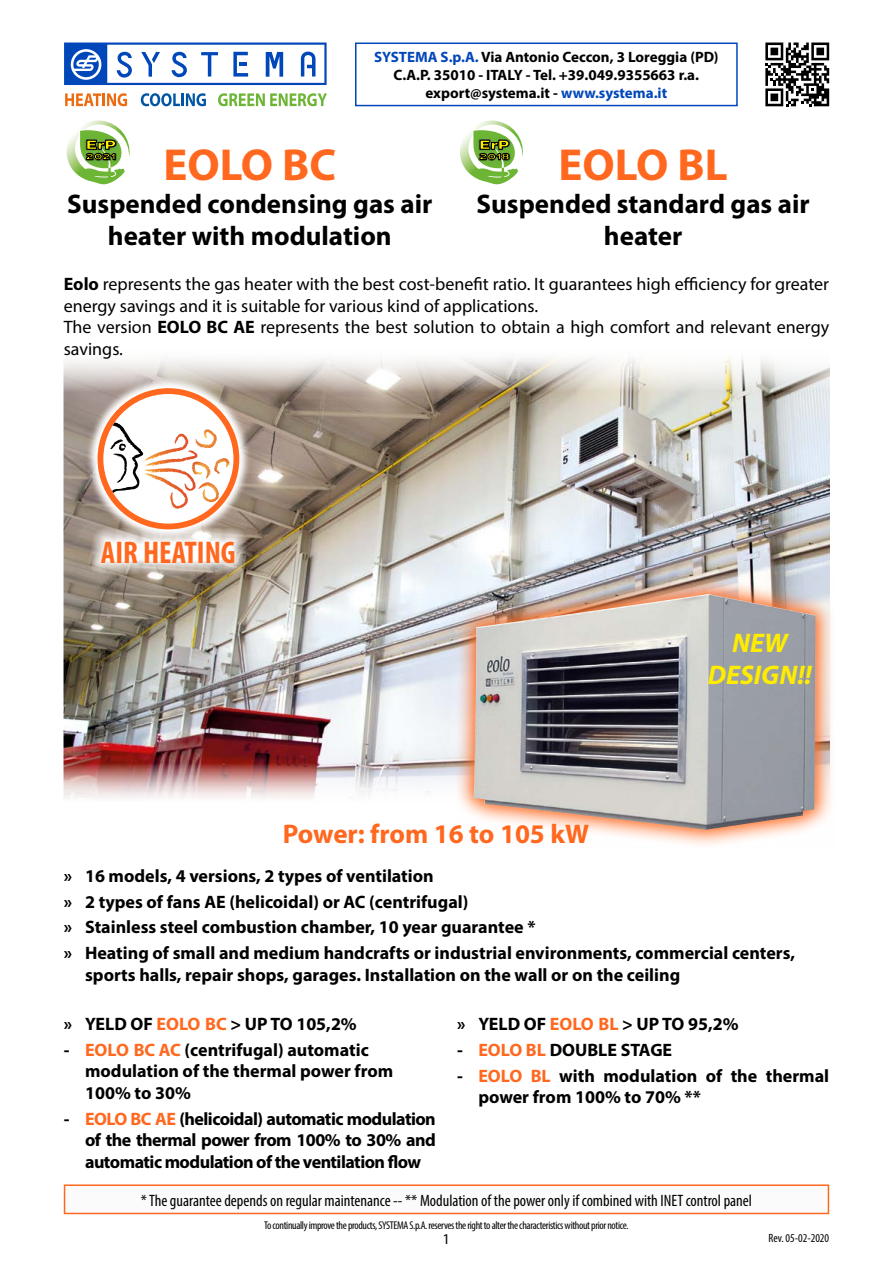
<style>
.page{position:relative;width:893px;height:1263px;background:#fff}
.page>*{position:absolute;margin:0;border:0;box-sizing:border-box;transform-origin:0 0}
.t1{font:700 45px "Myriad Pro";color:#ff681e}
.t2{font:700 condensed 31.5px "Myriad Pro";color:#ff681e}
.t3{font:700 27px/32.4px "Myriad Pro";color:#000;text-align:center}
.t4{font:700 27px "Myriad Pro";color:#ff681e}
.t5{font:italic 700 27px/32.4px "Myriad Pro";color:#ffed00;text-align:center}
.t6{font:700 18px/21.6px "Myriad Pro";color:#000}
.t7{font:18px/21.6px "Myriad Pro";color:#000}
.t8{font:condensed 16.5px "Myriad Pro";color:#000}
.t9{font:700 15px/18px "Myriad Pro";color:#000;text-align:center}
.t10{font:15px "Myriad Pro";color:#000}
.t11{font:800 12.75px "Adrianna Extended";color:#fe0}
.t12{font:condensed 12px "Myriad Pro";color:#000}
.t13{font:condensed 11.25px "Myriad Pro";letter-spacing:-.03em;color:#000}
.t14{font:800 8.55px "Adrianna Extended";color:#fe0}
.s1{color:#0047ba}
.s2{font-weight:700}
.s3{color:#ff681e}
</style>
<div class="page">
<svg style="left:65px;top:93px;width:62px;height:13px"></svg>
<svg style="left:141px;top:93px;width:65px;height:13px"></svg>
<svg style="left:218px;top:93px;width:109px;height:13px"></svg>
<svg style="left:64px;top:43px;width:263px;height:42px"></svg>
<svg style="left:765px;top:43px;width:64px;height:63px"></svg>
<img style="left:64px;top:358px;width:765px;height:440px">
<img style="left:454px;top:574px;width:378px;height:271px">
<img style="left:474px;top:594px;width:341px;height:236px">
<svg style="left:460px;top:120px;width:63px;height:65px"></svg>
<img style="left:478px;top:137px;width:33px;height:27px">
<svg style="left:67px;top:120px;width:63px;height:65px"></svg>
<img style="left:85px;top:137px;width:33px;height:27px">
<div style="left:355px;top:43px;width:383px;height:63px;border:2px solid #0047ba"></div>
<svg style="left:88px;top:541px;width:159px;height:34px"></svg>
<svg style="left:86px;top:376px;width:165px;height:165px;background:#c2b2a7"></svg>
<svg style="left:100px;top:391px;width:136px;height:135px"></svg>
<svg style="left:103px;top:410px;width:127px;height:91px"></svg>
<div style="left:98px;top:388px;width:141px;height:141px;border:6px solid #ff681e;border-radius:50%"></div>
<div style="left:65px;top:1185px;width:763px;height:28px;background:#fbfbfb"></div>
<div style="left:64px;top:1184px;width:765px;height:30px;border:2px solid #ff681e"></div>
<p class="t9" style="left:374px;top:47px;width:346px"><span class="s1">SYSTEMA S.p.A.</span> Via Antonio Ceccon, 3 Loreggia (PD)<br>C.A.P. 35010 - ITALY - Tel. +39.049.9355663 r.a. export@systema.it - <span class="s1">www.systema.it</span></p>
<p class="t11" style="left:86px;top:136px;width:31px">ErP</p>
<p class="t14" style="left:86px;top:151px;width:32px">2021</p>
<p class="t11" style="left:480px;top:136px;width:31px">ErP</p>
<p class="t14" style="left:480px;top:151px;width:31px">2018</p>
<h1 class="t1" style="left:559px;top:136px;width:171px">EOLO BL</h1>
<h3 class="t3" style="left:477px;top:187px;width:335px">Suspended standard gas air heater</h3>
<p class="t7" style="left:64px;top:273px;width:767px"><span class="s2">Eolo</span> represents the gas heater with the best cost-benefit ratio. It guarantees high efficiency for greater energy savings and it is suitable for various kind of applications.<br>The version <span class="s2">EOLO BC AE</span> represents the best solution to obtain a high comfort and relevant energy savings.</p>
<h1 class="t1" style="left:163px;top:136px;width:174px">EOLO BC</h1>
<h3 class="t3" style="left:67px;top:187px;width:367px">Suspended condensing gas air heater with modulation</h3>
<h2 class="t2" style="left:101px;top:532px;width:136px">AIR HEATING</h2>
<h3 class="t4" style="left:283px;top:816px;width:308px">Power: from 16 to 105 kW</h3>
<h3 class="t5" style="left:708px;top:626px;width:106px">NEW<br>DESIGN!!</h3>
<p class="t6" style="left:64px;top:862px;width:733px;line-height:25.8px">» 16 models, 4 versions, 2 types of ventilation<br>» 2 types of fans AE (helicoidal) or AC (centrifugal)<br>» Stainless steel combustion chamber, 10 year guarantee *<br>» Heating of small and medium handcrafts or industrial environments, commercial centers,</p>
<p class="t6" style="left:85px;top:963px;width:597px">sports halls, repair shops, garages. Installation on the wall or on the ceiling</p>
<p class="t6" style="left:64px;top:1012px;width:295px">» YELD OF <span class="s3">EOLO BC</span> &gt; UP TO 105,2%</p>
<p class="t6" style="left:85px;top:1038px;width:310px;text-indent:-21px">- <span class="s3">EOLO BC AC</span> (centrifugal) automatic modulation of the thermal power from<br>100% to 30%</p>
<p class="t6" style="left:85px;top:1107px;width:352px;text-align:justify;text-indent:-21px">- <span class="s3">EOLO BC AE</span> (helicoidal) automatic modulation of the thermal power from 100% to 30% and automatic modulation of the ventilation flow</p>
<p class="t6" style="left:457px;top:1012px;width:283px">» YELD OF <span class="s3">EOLO BL</span> &gt; UP TO 95,2%</p>
<p class="t6" style="left:457px;top:1038px;width:217px">- <span class="s3">EOLO BL</span> DOUBLE STAGE</p>
<p class="t6" style="left:478px;top:1064px;width:352px;text-indent:-21px">- <span class="s3">EOLO BL</span> with modulation of the thermal power from 100% to 70% **</p>
<p class="t8" style="left:141px;top:1190px;width:613px">* The guarantee depends on regular maintenance -- ** Modulation of the power only if combined with INET control panel</p>
<p class="t13" style="left:264px;top:1218px;width:366px">To continually improve the products, SYSTEMA S.p.A. reserves the right to alter the characteristics without prior notice.</p>
<p class="t10" style="left:443px;top:1230px;width:9px">1</p>
<p class="t12" style="left:768px;top:1231px;width:62px">Rev. 05-02-2020</p>
</div>
